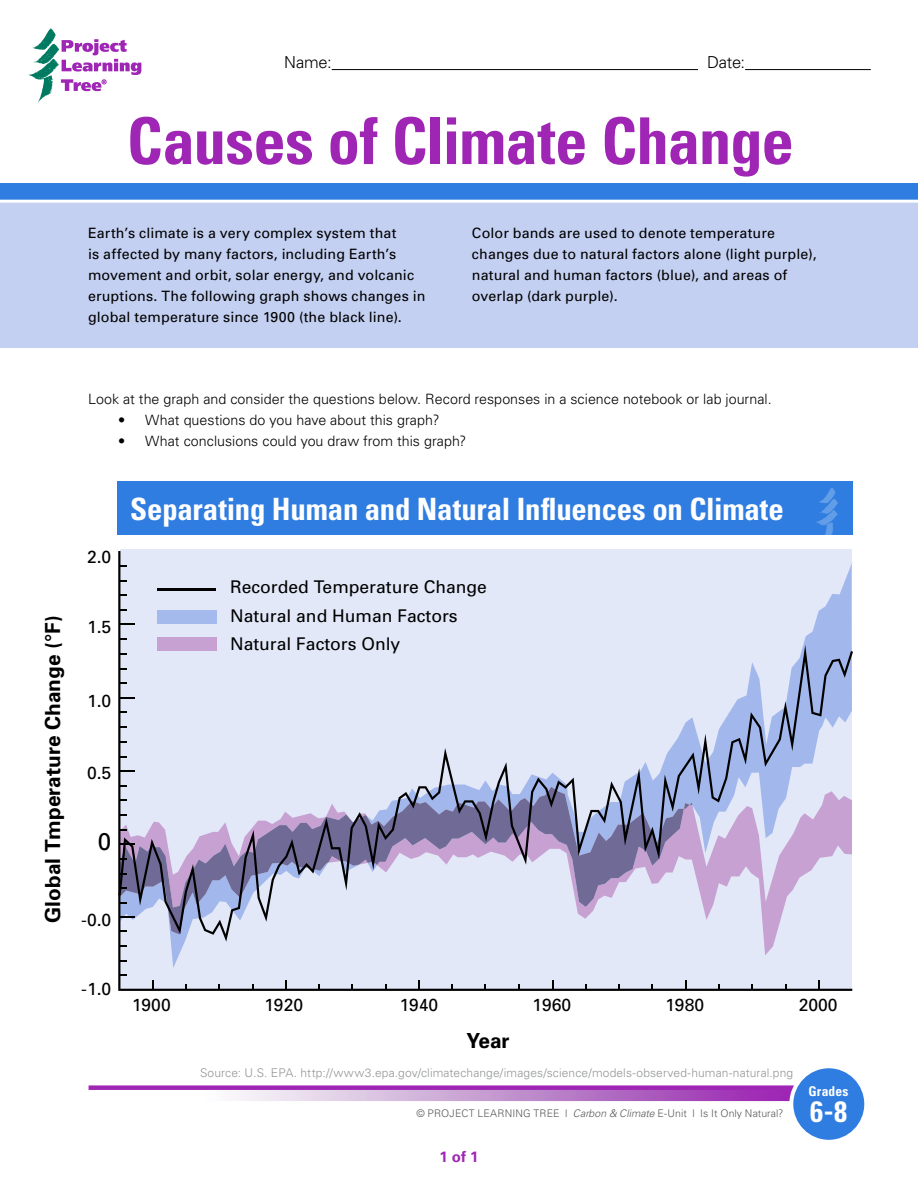
<style>
.page{position:relative;width:918px;height:1188px;background:#fff}
.page>*{position:absolute;margin:0;border:0;box-sizing:border-box;transform-origin:0 0}
.t1{font:700 condensed 64.65px "Univers";letter-spacing:-.01em;color:#9f26b5}
.t2{font:700 condensed 30.75px "Univers";letter-spacing:-.005em;color:#fff}
.t3{font:700 condensed 29.4px "Univers";color:#fff}
.t4{font:24.15px "Univers";color:#000}
.t5{font:700 20.85px "Univers";color:#000}
.t6{font:17.55px/28.7px "Univers";color:#000}
.t7{font:300 16.5px "Univers";letter-spacing:-.01em;color:#000}
.t8{font:700 15px "Univers";color:#9f26b5}
.t9{font:14.25px/21px "Univers";letter-spacing:.01em;color:#000}
.t10{font:300 14.25px "Univers";letter-spacing:.005em;color:#000}
.t11{font:700 condensed 13.5px "Univers";letter-spacing:.01em;color:#fff}
.t12{font:300 12px "Univers";letter-spacing:.01em;color:#939598}
.t13{font:300 10.5px "Univers";letter-spacing:.01em;color:#58595b}
.s1{font-style:italic}
</style>
<div class="page">
<svg style="left:236px;top:1090px;width:555px;height:11px"></svg>
<div style="left:89px;top:1085px;width:727px;height:5px;background:#9f26b5"></div>
<div style="left:0;top:183px;width:918px;height:19px;background:#2f7de1"></div>
<svg style="left:29px;top:28px;width:112px;height:74px"></svg>
<div style="left:791px;top:1066px;width:75px;height:76px;background:#2f7de1;border-radius:50%"></div>
<div style="left:789px;top:1064px;width:79px;height:80px;border:4px solid #fff;border-radius:50%"></div>
<hr style="left:332px;top:69px;width:366px;height:1px;background:#000">
<hr style="left:745px;top:69px;width:126px;height:1px;background:#000">
<div style="left:118px;top:481px;width:735px;height:54px;background:#2f7de1"></div>
<svg style="left:816px;top:487px;width:22px;height:48px"></svg>
<div style="left:0;top:200px;width:918px;height:148px;background:#c4d0f2"></div>
<div style="left:118px;top:551px;width:734px;height:440px;background:#e2e8f8"></div>
<svg style="left:119px;top:624px;width:16px;height:1px"></svg>
<div style="left:119px;top:942px;width:258px;height:26px;background:#e2e8f8"></div>
<hr style="left:158px;top:588px;width:58px;height:2px;background:#000">
<svg style="left:118px;top:645px;width:735px;height:297px;fill:#e2e8f8"></svg>
<p class="t7" style="left:284px;top:52px;width:49px">Name:</p>
<p class="t7" style="left:707px;top:52px;width:40px">Date:</p>
<h1 class="t1" style="left:127px;top:101px;width:669px">Causes of Climate Change</h1>
<p class="t9" style="left:88px;top:222px;width:339px">Earth’s climate is a very complex system that<br>is affected by many factors, including Earth’s movement and orbit, solar energy, and volcanic eruptions. The following graph shows changes in global temperature since 1900 (the black line).</p>
<p class="t9" style="left:472px;top:222px;width:346px">Color bands are used to denote temperature changes due to natural factors alone (light purple), natural and human factors (blue), and areas of overlap (dark purple).</p>
<p class="t10" style="left:88px;top:390px;width:685px">Look at the graph and consider the questions below. Record responses in a science notebook or lab journal.</p>
<p class="t10" style="left:118px;top:411px;width:323px">• What questions do you have about this graph?</p>
<p class="t10" style="left:118px;top:432px;width:350px">• What conclusions could you draw from this graph?</p>
<p class="t6" style="left:87px;top:542px;width:26px">2.0</p>
<h3 class="t5" style="left:39px;top:923px;width:309px;rotate:-90deg">Global Tmperature Change (°F)</h3>
<p class="t6" style="left:87px;top:612px;width:26px">1.5</p>
<p class="t6" style="left:87px;top:686px;width:26px">1.0</p>
<p class="t6" style="left:87px;top:758px;width:26px">0.5</p>
<h3 class="t4" style="left:98px;top:826px;width:15px">0</h3>
<p class="t6" style="left:81px;top:905px;width:32px">-0.0</p>
<h2 class="t2" style="left:130px;top:490px;width:655px">Separating Human and Natural Influences on Climate</h2>
<p class="t6" style="left:230px;top:572px;width:258px">Recorded Temperature Change<br>Natural and Human Factors<br>Natural Factors Only</p>
<p class="t6" style="left:81px;top:974px;width:32px">-1.0</p>
<p class="t6" style="left:132px;top:990px;width:40px">1900</p>
<p class="t6" style="left:264px;top:990px;width:40px">1920</p>
<p class="t6" style="left:399px;top:990px;width:40px">1940</p>
<h3 class="t5" style="left:467px;top:1027px;width:45px">Year</h3>
<p class="t6" style="left:532px;top:990px;width:40px">1960</p>
<p class="t6" style="left:665px;top:990px;width:40px">1980</p>
<p class="t6" style="left:799px;top:990px;width:40px">2000</p>
<p class="t12" style="left:200px;top:1065px;width:595px">Source: U.S. EPA. http://www3.epa.gov/climatechange/images/science/models-observed-human-natural.png</p>
<p class="t13" style="left:416px;top:1107px;width:369px">© PROJECT LEARNING TREE | <span class="s1">Carbon &amp; Climate</span> E-Unit | Is It Only Natural?</p>
<p class="t8" style="left:439px;top:1147px;width:41px">1 of 1</p>
<p class="t11" style="left:809px;top:1083px;width:41px">Grades</p>
<h3 class="t3" style="left:810px;top:1094px;width:38px">6-8</h3>
</div>
